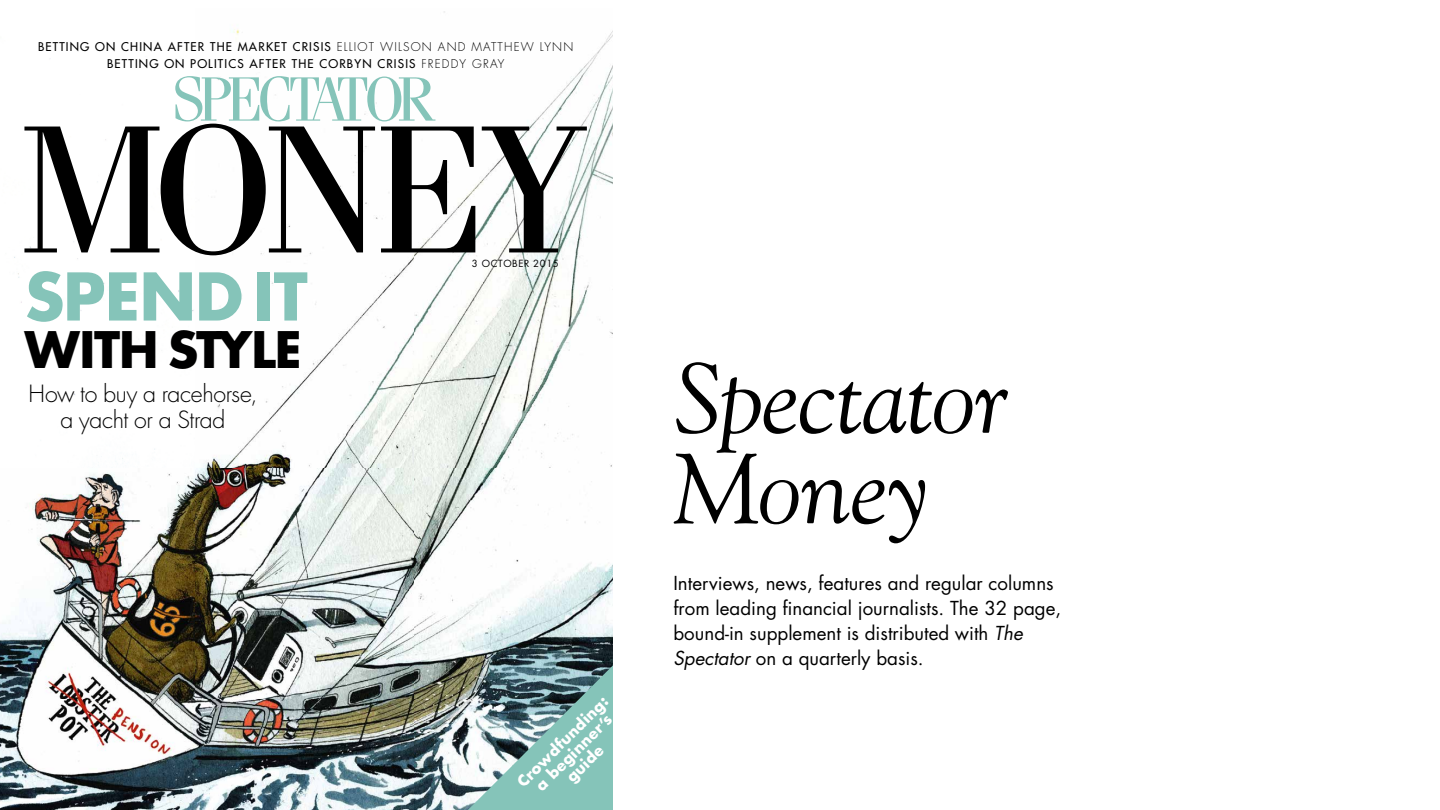
<style>
.page{position:relative;width:1440px;height:810px;background:#fff}
.page>*{position:absolute;margin:0;border:0;box-sizing:border-box;transform-origin:0 0}
.t1{font:italic 99px/90.4px "Goudy";letter-spacing:-.015em;color:#000}
.t2{font:700 63.9px "Futura";letter-spacing:-.01em;color:#85c4b9}
.t3{font:700 48.97px "Futura";letter-spacing:-.02em;color:#000}
.t4{font:300 23.1px/26.5px "Futura";letter-spacing:-.015em;color:#000;text-align:center}
.t5{font:18.75px/24.8px "Futura";color:#000}
.t6{font:700 15.08px/15.7px "Futura";color:#fff;text-align:center}
.t7{font:11.77px/17.1px "Futura";letter-spacing:.1em;color:#000;text-align:center}
.t8{font:9.6px "Futura";letter-spacing:.06em;color:#000}
.s1{font-weight:300}
.s2{font-style:italic}
</style>
<div class="page">
<img style="left:0;top:11px;width:612px;height:799px">
<svg style="left:24px;top:76px;width:451px;height:179px"></svg>
<svg style="left:482px;top:127px;width:105px;height:125px"></svg>
<svg style="left:465px;top:643px;width:147px;height:167px;background:#7ea3a1"></svg>
<p class="t7" style="left:38px;top:38px;width:537px">BETTING ON CHINA AFTER THE MARKET CRISIS <span class="s1">ELLIOT WILSON AND MATTHEW LYNN<br></span>BETTING ON POLITICS AFTER THE CORBYN CRISIS <span class="s1">FREDDY GRAY</span></p>
<h2 class="t2" style="left:25px;top:254px;width:284px">SPEND IT</h2>
<h3 class="t3" style="left:25px;top:318px;width:278px">WITH STYLE</h3>
<p class="t4" style="left:29px;top:381px;width:231px">How to buy a racehorse, a yacht or a Strad</p>
<p class="t8" style="left:472px;top:258px;width:88px">3 OCTOBER 2015</p>
<p class="t6" style="left:514px;top:778px;width:123px;rotate:-45deg">Crowdfunding: a beginner’s guide</p>
<h1 class="t1" style="left:674px;top:353px;width:336px">Spectator<br>Money</h1>
<p class="t5" style="left:674px;top:571px;width:389px">Interviews, news, features and regular columns from leading financial journalists. The 32 page, bound-in supplement is distributed with <span class="s2">The Spectator</span> on a quarterly basis.</p>
</div>
